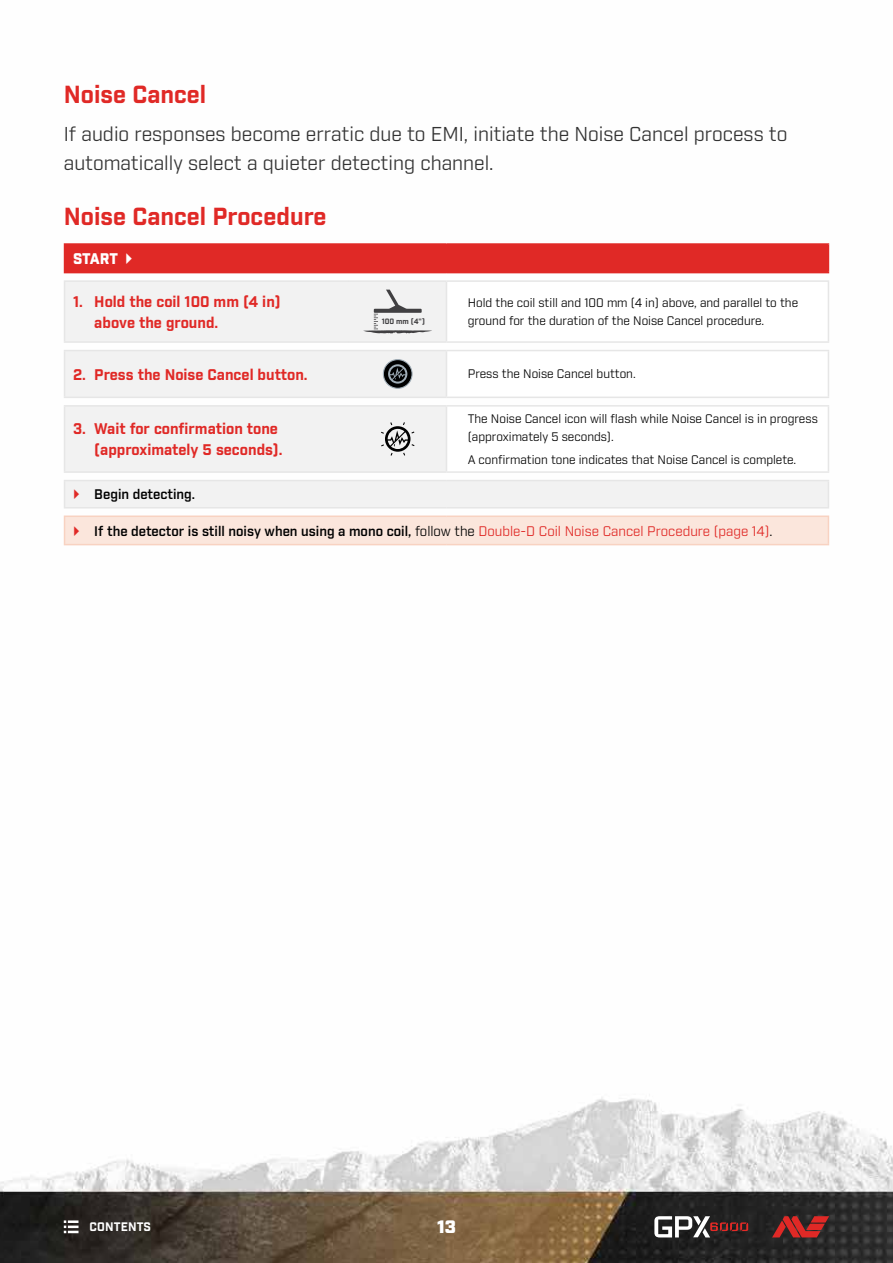
<style>
.page{position:relative;width:893px;height:1263px;background:#fff}
.page>*{position:absolute;margin:0;border:0;box-sizing:border-box;transform-origin:0 0}
.t1{font:700 24px "Industry";color:#e02926}
.t2{font:19.5px/29.2px "Industry";color:#333}
.t3{font:900 18px "Industry";color:#fff}
.t4{font:700 15px/21px "Industry";color:#e02926}
.t5{font:900 15px "Industry";letter-spacing:-.01em;color:#fff}
.t6{font:600 13.5px "Industry";color:#000}
.t7{font:12px/18px "Industry";color:#000}
.t8{font:700 12px "Industry";letter-spacing:.01em;color:#fff}
.t9{font:700 7.5px "Industry";color:#414042}
.s1{font-weight:400}
.s2{font-weight:400;color:#e02926}
</style>
<div class="page">
<img style="left:0;top:243px;width:893px;height:1020px">
<svg style="left:64px;top:1220px;width:15px;height:13px"></svg>
<svg style="left:654px;top:1216px;width:94px;height:21px"></svg>
<svg style="left:772px;top:1216px;width:57px;height:21px"></svg>
<div style="left:65px;top:244px;width:763px;height:29px;background:#e02926"></div>
<svg style="left:65px;top:282px;width:381px;height:189px;fill:#f2f2f2"></svg>
<svg style="left:446px;top:282px;width:382px;height:189px"></svg>
<div style="left:65px;top:481px;width:763px;height:27px;background:#f2f2f2"></div>
<div style="left:65px;top:516px;width:763px;height:29px;background:#fbe6dc"></div>
<svg style="left:64px;top:481px;width:1px;height:26px"></svg>
<svg style="left:64px;top:517px;width:1px;height:27px"></svg>
<svg style="left:828px;top:517px;width:1px;height:27px"></svg>
<hr style="left:64px;top:544px;width:285px;height:1px;background:#f8d2c1">
<hr style="left:349px;top:544px;width:97px;height:1px;background:#f8d2c1">
<hr style="left:446px;top:544px;width:383px;height:1px;background:#f8d2c1">
<hr style="left:349px;top:405px;width:97px;height:2px;background:#e6e6e6">
<hr style="left:446px;top:407px;width:1px;height:64px;background:#e6e6e6">
<hr style="left:349px;top:471px;width:97px;height:2px;background:#e6e6e6">
<hr style="left:446px;top:351px;width:1px;height:46px;background:#e6e6e6">
<hr style="left:349px;top:397px;width:97px;height:1px;background:#e6e6e6">
<hr style="left:64px;top:351px;width:1px;height:46px;background:#e6e6e6">
<hr style="left:64px;top:397px;width:285px;height:1px;background:#e6e6e6">
<hr style="left:64px;top:405px;width:285px;height:2px;background:#e6e6e6">
<hr style="left:64px;top:407px;width:1px;height:64px;background:#e6e6e6">
<hr style="left:64px;top:471px;width:285px;height:2px;background:#e6e6e6">
<hr style="left:64px;top:272px;width:285px;height:1px;background:#e02926">
<hr style="left:64px;top:341px;width:285px;height:2px;background:#e6e6e6">
<hr style="left:64px;top:280px;width:285px;height:2px;background:#e6e6e6">
<hr style="left:64px;top:282px;width:1px;height:59px;background:#e6e6e6">
<hr style="left:828px;top:351px;width:1px;height:46px;background:#e6e6e6">
<hr style="left:446px;top:397px;width:383px;height:1px;background:#e6e6e6">
<hr style="left:446px;top:405px;width:383px;height:2px;background:#e6e6e6">
<hr style="left:828px;top:407px;width:1px;height:64px;background:#e6e6e6">
<hr style="left:446px;top:471px;width:383px;height:2px;background:#e6e6e6">
<hr style="left:64px;top:480px;width:285px;height:1px;background:#e6e6e6">
<hr style="left:349px;top:480px;width:97px;height:1px;background:#e6e6e6">
<hr style="left:446px;top:480px;width:383px;height:1px;background:#e6e6e6">
<svg style="left:828px;top:481px;width:1px;height:26px"></svg>
<hr style="left:64px;top:507px;width:285px;height:1px;background:#e6e6e6">
<hr style="left:349px;top:507px;width:97px;height:1px;background:#e6e6e6">
<hr style="left:446px;top:507px;width:383px;height:1px;background:#e6e6e6">
<hr style="left:349px;top:341px;width:97px;height:2px;background:#e6e6e6">
<hr style="left:64px;top:350px;width:285px;height:1px;background:#e6e6e6">
<hr style="left:446px;top:272px;width:383px;height:1px;background:#e02926">
<hr style="left:349px;top:280px;width:97px;height:2px;background:#e6e6e6">
<hr style="left:446px;top:280px;width:383px;height:2px;background:#e6e6e6">
<hr style="left:446px;top:282px;width:1px;height:59px;background:#e6e6e6">
<hr style="left:828px;top:282px;width:1px;height:59px;background:#e6e6e6">
<hr style="left:446px;top:341px;width:383px;height:2px;background:#e6e6e6">
<hr style="left:349px;top:350px;width:97px;height:1px;background:#e6e6e6">
<hr style="left:64px;top:515px;width:285px;height:2px;background:#f8d2c1">
<hr style="left:349px;top:515px;width:97px;height:2px;background:#f8d2c1">
<hr style="left:446px;top:515px;width:383px;height:2px;background:#f8d2c1">
<hr style="left:446px;top:350px;width:383px;height:1px;background:#e6e6e6">
<hr style="left:64px;top:243px;width:285px;height:2px;background:#e02926">
<svg style="left:64px;top:245px;width:1px;height:27px"></svg>
<hr style="left:349px;top:243px;width:97px;height:2px;background:#e02926">
<hr style="left:446px;top:243px;width:383px;height:2px;background:#e02926">
<svg style="left:828px;top:245px;width:1px;height:27px"></svg>
<svg style="left:363px;top:290px;width:69px;height:44px"></svg>
<svg style="left:383px;top:359px;width:30px;height:30px"></svg>
<svg style="left:381px;top:422px;width:33px;height:34px"></svg>
<h1 class="t1" style="left:64px;top:80px;width:144px">Noise Cancel</h1>
<h2 class="t2" style="left:64px;top:120px;width:725px">If audio responses become erratic due to EMI, initiate the Noise Cancel process to automatically select a quieter detecting channel.</h2>
<h1 class="t1" style="left:64px;top:201px;width:264px">Noise Cancel Procedure</h1>
<p class="t5" style="left:73px;top:250px;width:46px">START</p>
<p class="t4" style="left:94px;top:292px;width:188px;text-indent:-21px">1. Hold the coil 100 mm (4 in) above the ground.</p>
<p class="t7" style="left:468px;top:294px;width:332px">Hold the coil still and 100 mm (4 in) above, and parallel to the ground for the duration of the Noise Cancel procedure.</p>
<p class="t9" style="left:382px;top:317px;width:45px">100 mm (4")</p>
<p class="t4" style="left:73px;top:364px;width:236px">2. Press the Noise Cancel button.</p>
<p class="t7" style="left:468px;top:365px;width:168px">Press the Noise Cancel button.</p>
<p class="t4" style="left:94px;top:419px;width:190px;text-indent:-21px">3. Wait for confirmation tone (approximately 5 seconds).</p>
<p class="t7" style="left:468px;top:410px;width:352px">The Noise Cancel icon will flash while Noise Cancel is in progress (approximately 5 seconds).</p>
<p class="t7" style="left:468px;top:451px;width:328px">A confirmation tone indicates that Noise Cancel is complete.</p>
<p class="t6" style="left:94px;top:486px;width:102px">Begin detecting.</p>
<p class="t6" style="left:94px;top:522px;width:678px">If the detector is still noisy when using a mono coil, <span class="s1">follow the</span> <span class="s2">Double‑D Coil Noise Cancel Procedure (page 14)</span><span class="s1">.</span></p>
<p class="t8" style="left:90px;top:1220px;width:63px">CONTENTS</p>
<h3 class="t3" style="left:437px;top:1216px;width:20px">13</h3>
</div>
